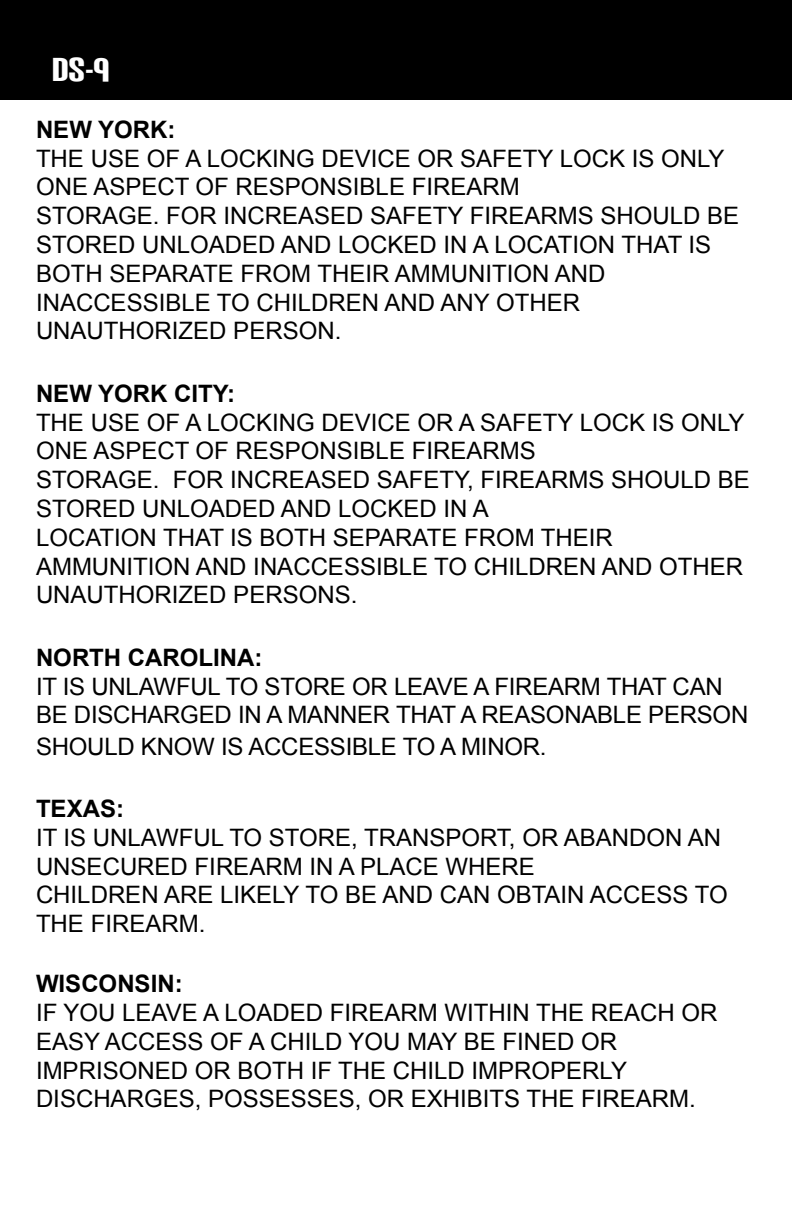
<style>
.page{position:relative;width:792px;height:1224px;background:#fff}
.page>*{position:absolute;margin:0;border:0;box-sizing:border-box;transform-origin:0 0}
.t1{font:40px "Carbon Block";color:#fff}
.t2{font:24px/28.8px "Arial";color:#000}
.t3{font:700 24px "Arial";color:#000}
</style>
<div class="page">
<div style="left:0;top:0;width:792px;height:100px;background:#000"></div>
<h1 class="t1" style="left:52px;top:50px;width:59px">DS-9</h1>
<p class="t3" style="left:36px;top:113px;width:141px">NEW YORK:</p>
<p class="t2" style="left:36px;top:144px;width:705px">THE USE OF A LOCKING DEVICE OR SAFETY LOCK IS ONLY ONE ASPECT OF RESPONSIBLE FIREARM<br>STORAGE. FOR INCREASED SAFETY FIREARMS SHOULD BE STORED UNLOADED AND LOCKED IN A LOCATION THAT IS BOTH SEPARATE FROM THEIR AMMUNITION AND INACCESSIBLE TO CHILDREN AND ANY OTHER UNAUTHORIZED PERSON.</p>
<p class="t3" style="left:36px;top:377px;width:201px">NEW YORK CITY:</p>
<p class="t2" style="left:36px;top:408px;width:715px">THE USE OF A LOCKING DEVICE OR A SAFETY LOCK IS ONLY ONE ASPECT OF RESPONSIBLE FIREARMS<br>STORAGE. FOR INCREASED SAFETY, FIREARMS SHOULD BE STORED UNLOADED AND LOCKED IN A<br>LOCATION THAT IS BOTH SEPARATE FROM THEIR AMMUNITION AND INACCESSIBLE TO CHILDREN AND OTHER UNAUTHORIZED PERSONS.</p>
<p class="t3" style="left:36px;top:641px;width:228px">NORTH CAROLINA:</p>
<p class="t2" style="left:36px;top:672px;width:714px">IT IS UNLAWFUL TO STORE OR LEAVE A FIREARM THAT CAN<br>BE DISCHARGED IN A MANNER THAT A REASONABLE PERSON</p>
<p class="t2" style="left:36px;top:732px;width:512px">SHOULD KNOW IS ACCESSIBLE TO A MINOR.</p>
<p class="t3" style="left:36px;top:793px;width:90px">TEXAS:</p>
<p class="t2" style="left:36px;top:823px;width:693px">IT IS UNLAWFUL TO STORE, TRANSPORT, OR ABANDON AN UNSECURED FIREARM IN A PLACE WHERE<br>CHILDREN ARE LIKELY TO BE AND CAN OBTAIN ACCESS TO THE FIREARM.</p>
<p class="t3" style="left:36px;top:968px;width:148px">WISCONSIN:</p>
<p class="t2" style="left:36px;top:998px;width:683px">IF YOU LEAVE A LOADED FIREARM WITHIN THE REACH OR EASY ACCESS OF A CHILD YOU MAY BE FINED OR IMPRISONED OR BOTH IF THE CHILD IMPROPERLY DISCHARGES, POSSESSES, OR EXHIBITS THE FIREARM.</p>
</div>
